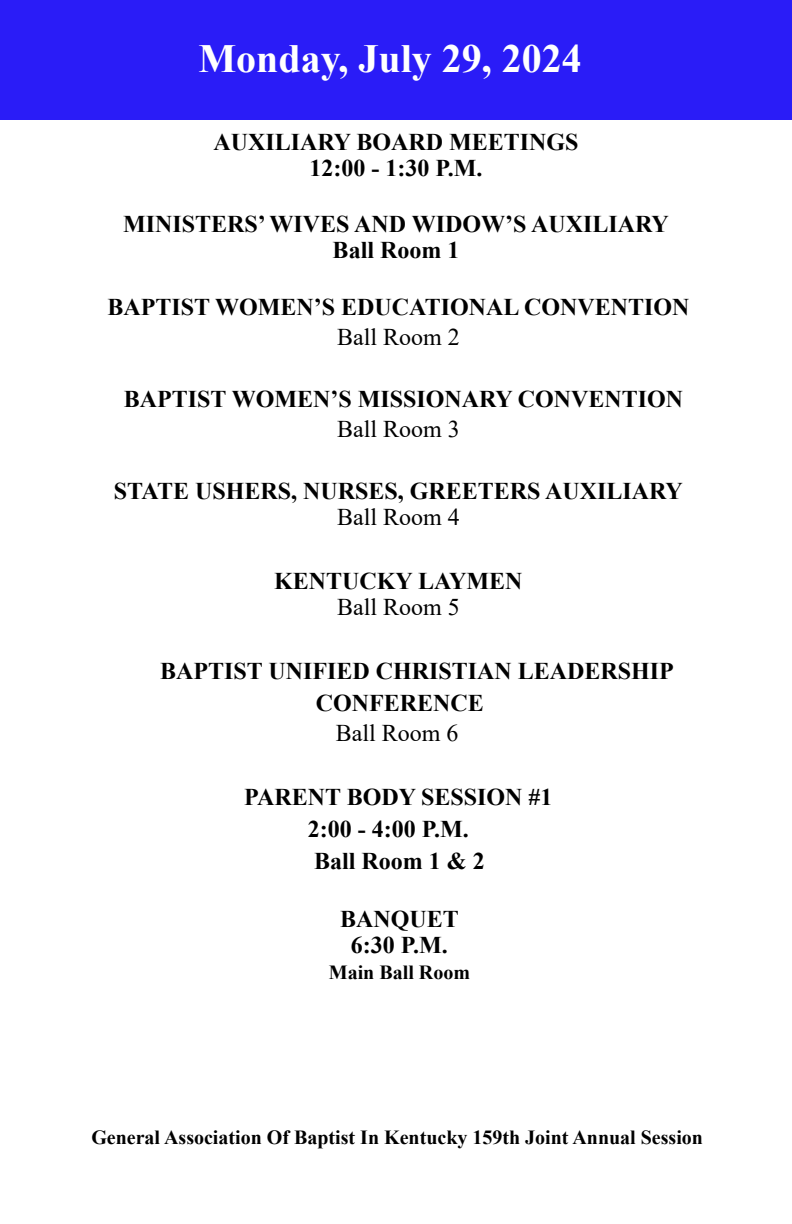
<style>
.page{position:relative;width:792px;height:1224px;background:#fff}
.page>*{position:absolute;margin:0;border:0;box-sizing:border-box;transform-origin:0 0}
.t1{font:700 40px "Times New Roman";color:#fff}
.t2{font:700 24px/26px "Times New Roman";color:#000;text-align:center}
.t3{font:24px "Times New Roman";color:#000}
.t4{font:700 20px "Times New Roman";color:#000}
</style>
<div class="page">
<div style="left:0;top:0;width:792px;height:120px;background:#2a1cf7"></div>
<h1 class="t1" style="left:198px;top:44px;width:385px">Monday, July 29, 2024</h1>
<p class="t2" style="left:214px;top:131px;width:366px">AUXILIARY BOARD MEETINGS<br>12:00 - 1:30 P.M.</p>
<p class="t2" style="left:123px;top:213px;width:547px">MINISTERS’ WIVES AND WIDOW’S AUXILIARY<br>Ball Room 1</p>
<p class="t2" style="left:107px;top:297px;width:584px">BAPTIST WOMEN’S EDUCATIONAL CONVENTION</p>
<p class="t3" style="left:337px;top:328px;width:124px">Ball Room 2</p>
<p class="t2" style="left:124px;top:388px;width:561px">BAPTIST WOMEN’S MISSIONARY CONVENTION</p>
<p class="t3" style="left:337px;top:420px;width:124px">Ball Room 3</p>
<p class="t2" style="left:114px;top:480px;width:571px">STATE USHERS, NURSES, GREETERS AUXILIARY</p>
<p class="t3" style="left:337px;top:508px;width:124px">Ball Room 4</p>
<p class="t2" style="left:274px;top:570px;width:250px">KENTUCKY LAYMEN</p>
<p class="t3" style="left:337px;top:598px;width:124px">Ball Room 5</p>
<p class="t2" style="left:316px;top:657px;width:359px;line-height:32px;text-align:left;text-indent:-156px">BAPTIST UNIFIED CHRISTIAN LEADERSHIP<br>CONFERENCE</p>
<p class="t3" style="left:336px;top:724px;width:124px">Ball Room 6</p>
<p class="t2" style="left:308px;top:783px;width:246px;line-height:32px;text-align:left;text-indent:-63px">PARENT BODY SESSION #1<br>2:00 - 4:00 P.M.<br>Ball Room 1 &amp; 2</p>
<p class="t2" style="left:340px;top:908px;width:120px">BANQUET<br>6:30 P.M.</p>
<p class="t4" style="left:329px;top:965px;width:143px">Main Ball Room</p>
<p class="t4" style="left:91px;top:1131px;width:613px">General Association Of Baptist In Kentucky 159th Joint Annual Session</p>
</div>
